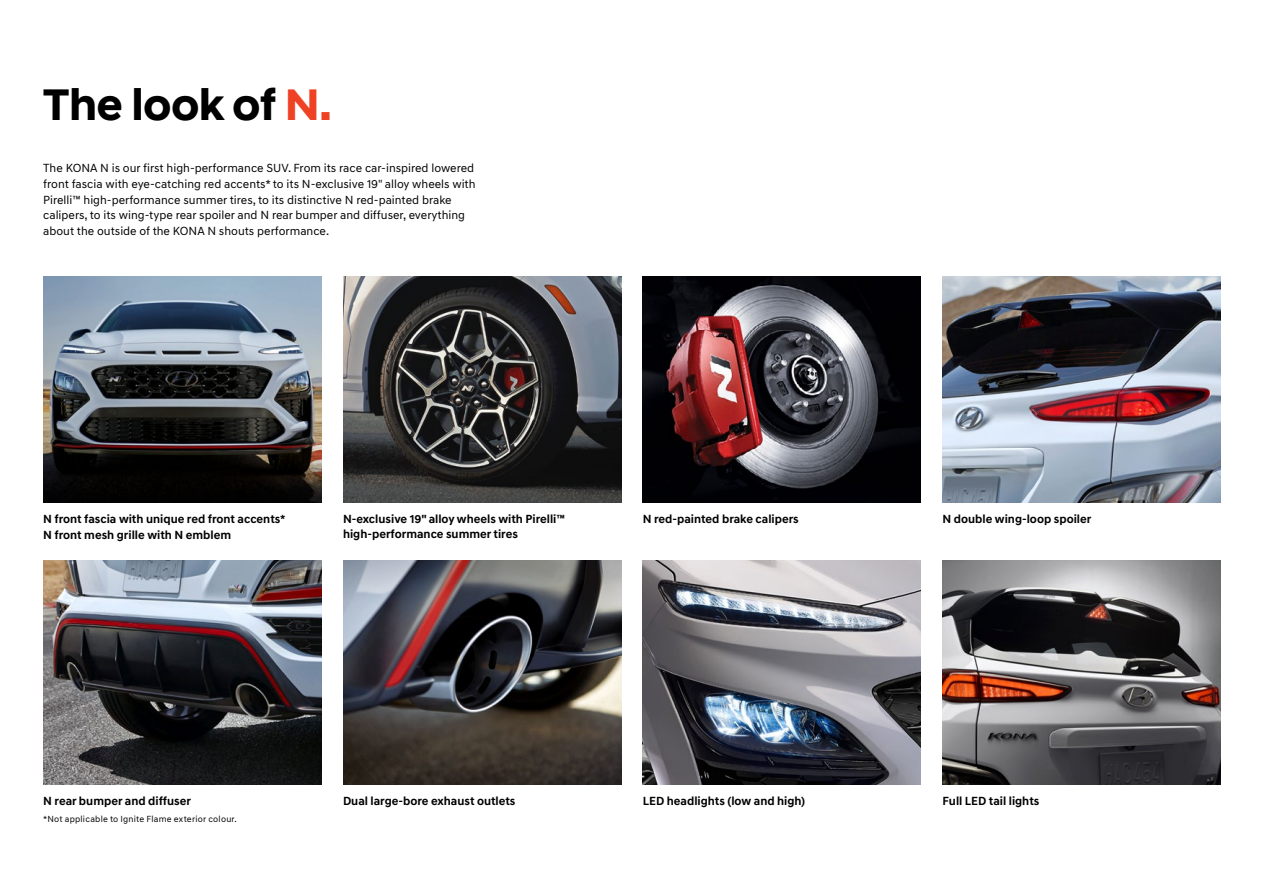
<style>
.page{position:relative;width:1264px;height:891px;background:#fff}
.page>*{position:absolute;margin:0;border:0;box-sizing:border-box;transform-origin:0 0}
.t1{font:700 45px "Hyundai Sans Head";color:#000}
.t2{font:12px/15.6px "Hyundai Sans Text";color:#000}
.t3{font:700 12px/15.6px "Hyundai Sans Text";color:#000}
.t4{font:9px "Hyundai Sans Text";letter-spacing:.025em;color:#000}
.s1{color:#ef4123}
</style>
<div class="page">
<img style="left:942px;top:276px;width:278px;height:227px">
<img style="left:43px;top:560px;width:278px;height:225px">
<img style="left:343px;top:560px;width:278px;height:225px">
<img style="left:343px;top:276px;width:278px;height:227px">
<img style="left:43px;top:276px;width:278px;height:227px">
<img style="left:643px;top:560px;width:278px;height:225px">
<img style="left:942px;top:560px;width:278px;height:225px">
<img style="left:643px;top:276px;width:278px;height:227px">
<h1 class="t1" style="left:43px;top:78px;width:290px">The look of <span class="s1">N.</span></h1>
<p class="t2" style="left:43px;top:160px;width:434px">The KONA N is our first high-performance SUV. From its race car-inspired lowered front fascia with eye-catching red accents* to its N-exclusive 19" alloy wheels with Pirelli™ high-performance summer tires, to its distinctive N red-painted brake calipers, to its wing-type rear spoiler and N rear bumper and diffuser, everything about the outside of the KONA N shouts performance.</p>
<p class="t3" style="left:643px;top:511px;width:157px">N red-painted brake calipers</p>
<p class="t3" style="left:343px;top:511px;width:224px">N-exclusive 19" alloy wheels with Pirelli™ high-performance summer tires</p>
<p class="t3" style="left:43px;top:511px;width:244px">N front fascia with unique red front accents*<br>N front mesh grille with N emblem</p>
<p class="t3" style="left:942px;top:511px;width:150px">N double wing-loop spoiler</p>
<p class="t3" style="left:43px;top:793px;width:149px">N rear bumper and diffuser</p>
<p class="t3" style="left:343px;top:793px;width:174px">Dual large-bore exhaust outlets</p>
<p class="t4" style="left:43px;top:814px;width:195px">*Not applicable to Ignite Flame exterior colour.</p>
<p class="t3" style="left:643px;top:793px;width:164px">LED headlights (low and high)</p>
<p class="t3" style="left:942px;top:793px;width:98px">Full LED tail lights</p>
</div>
